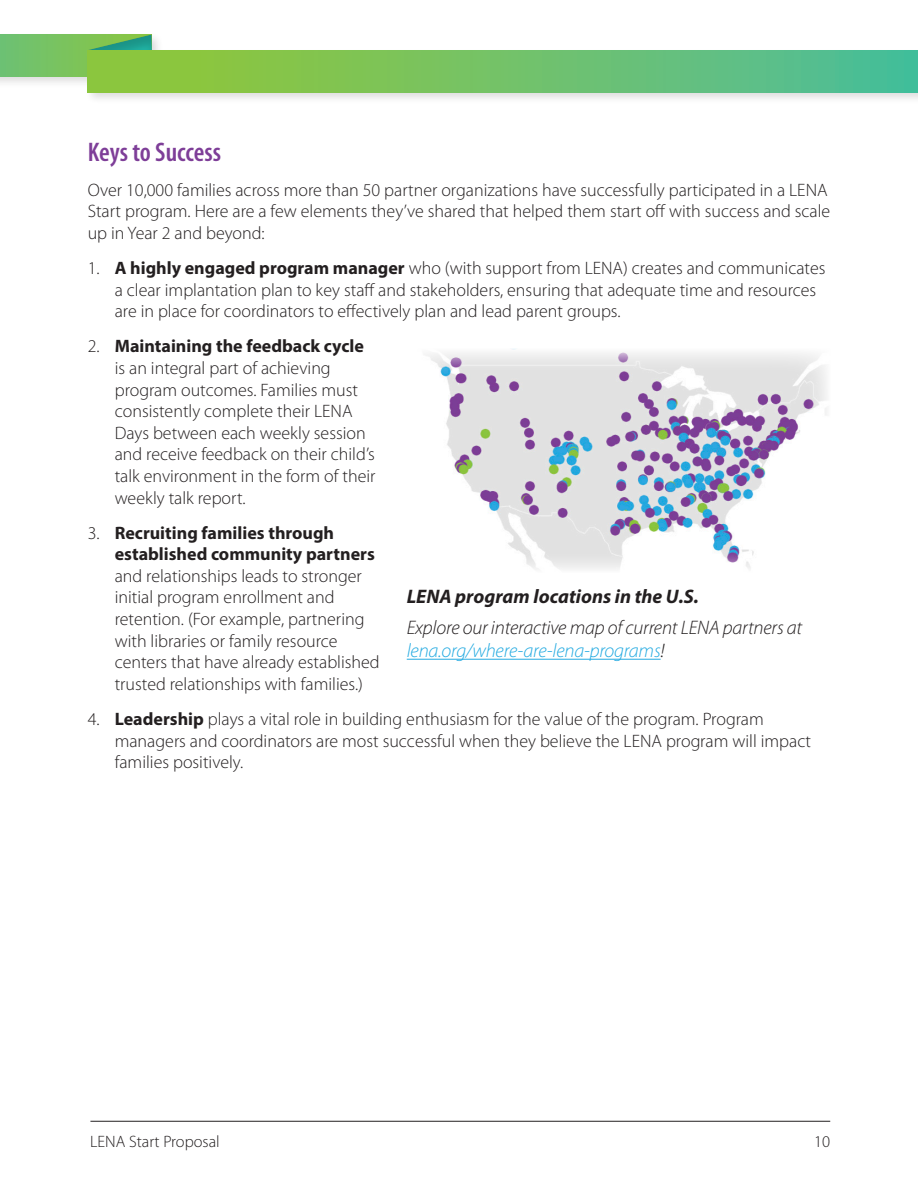
<style>
.page{position:relative;width:918px;height:1188px;background:#fff}
.page>*{position:absolute;margin:0;border:0;box-sizing:border-box;transform-origin:0 0}
.Subheadings{font:600 condensed 27px "Myriad Pro";color:#7e3e98}
.Subheadings-2{font:italic 300 19.65px/23.5px "Myriad Pro";letter-spacing:-.01em;color:#231f20}
.Subheadings-3{font:italic 700 19.65px "Myriad Pro";color:#231f20}
.Subheadings-4{font:300 18px/21.6px "Myriad Pro";color:#231f20}
.t1{font:300 16.5px "Myriad Pro";color:#231f20}
.s1{font-weight:700}
.s2{color:#24aae1}
</style>
<div class="page">
<hr style="left:90px;top:1121px;width:740px;height:1px;background:#231f20">
<div style="left:0;top:31px;width:164px;height:58px;background:#231f20;opacity:.15"></div>
<svg style="left:0;top:34px;width:86px;height:42px;background:#75c265"></svg>
<svg style="left:86px;top:32px;width:69px;height:15px"></svg>
<div style="left:84px;top:47px;width:834px;height:57px;background:#231f20;opacity:.15"></div>
<div style="left:87px;top:50px;width:831px;height:42px;background:linear-gradient(to right,#95c734,#4cbd9c)"></div>
<img style="left:426px;top:349px;width:401px;height:220px">
<hr style="left:407px;top:659px;width:254px;height:1px;background:#24aae1">
<p class="Subheadings" style="left:88px;top:137px;width:135px">Keys to Success</p>
<p class="Subheadings-4" style="left:88px;top:179px;width:744px">Over 10,000 families across more than 50 partner organizations have successfully participated in a LENA<br>Start program. Here are a few elements they’ve shared that helped them start off with success and scale up in Year 2 and beyond:</p>
<p class="Subheadings-4" style="left:115px;top:257px;width:712px;text-indent:-27px">1. <span class="s1">A highly engaged program manager</span> who (with support from LENA) creates and communicates a clear implantation plan to key staff and stakeholders, ensuring that adequate time and resources are in place for coordinators to effectively plan and lead parent groups.</p>
<p class="Subheadings-4" style="left:115px;top:335px;width:262px;text-indent:-27px">2. <span class="s1">Maintaining the feedback cycle </span>is an integral part of achieving program outcomes. Families must consistently complete their LENA<br>Days between each weekly session and receive feedback on their child’s talk environment in the form of their weekly talk report.</p>
<p class="Subheadings-4" style="left:115px;top:522px;width:266px;text-indent:-27px">3. <span class="s1">Recruiting families through established community partners </span>and relationships leads to stronger initial program enrollment and retention. (For example, partnering with libraries or family resource centers that have already established trusted relationships with families.)</p>
<p class="Subheadings-4" style="left:115px;top:708px;width:698px;text-indent:-27px">4. <span class="s1">Leadership</span> plays a vital role in building enthusiasm for the value of the program. Program managers and coordinators are most successful when they believe the LENA program will impact families positively.</p>
<p class="Subheadings-3" style="left:407px;top:583px;width:294px">LENA program locations in the U.S.</p>
<p class="Subheadings-2" style="left:407px;top:616px;width:397px">Explore our interactive map of current LENA partners at <span class="s2">lena.org/where-are-lena-programs</span>!</p>
<p class="t1" style="left:90px;top:1132px;width:131px">LENA Start Proposal</p>
<p class="t1" style="left:814px;top:1132px;width:18px">10</p>
</div>
